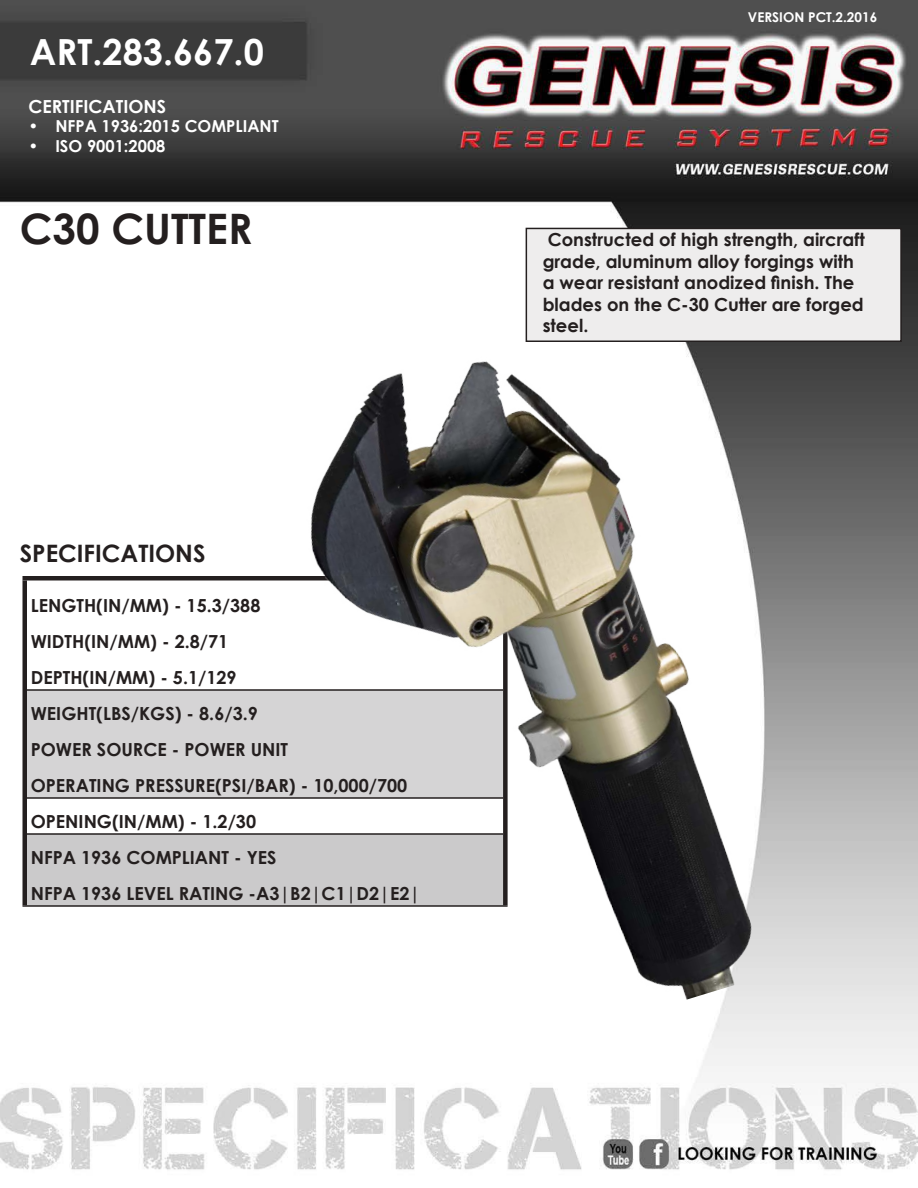
<style>
.page{position:relative;width:918px;height:1188px;background:#fff}
.page>*{position:absolute;margin:0;border:0;box-sizing:border-box;transform-origin:0 0}
.t1{font:700 42px "Century Gothic";color:#241f1f}
.t2{font:700 36px "Century Gothic";color:#fff}
.t3{font:700 24px "Century Gothic";color:#241f1f}
.t4{font:700 18px/36px "Century Gothic";color:#241f1f}
.t5{font:700 18px "Century Gothic";color:#fff}
.t6{font:700 16.5px "Century Gothic";color:#fff}
.t7{font:700 13.5px "Century Gothic";color:#fff}
</style>
<div class="page">
<img style="left:0;top:0;width:918px;height:1170px">
<div style="left:25px;top:690px;width:480px;height:108px;background:#d5d4d5"></div>
<div style="left:25px;top:834px;width:480px;height:72px;background:#cbcacb"></div>
<hr style="left:27px;top:689px;width:476px;height:2px;background:#241f1f">
<hr style="left:27px;top:797px;width:476px;height:2px;background:#241f1f">
<hr style="left:27px;top:833px;width:476px;height:2px;background:#241f1f">
<hr style="left:22px;top:905px;width:486px;height:2px;background:#241f1f">
<hr style="left:22px;top:576px;width:486px;height:4px;background:#241f1f">
<div style="left:22px;top:580px;width:5px;height:110px;background:#241f1f"></div>
<div style="left:22px;top:690px;width:5px;height:108px;background:#241f1f"></div>
<div style="left:22px;top:798px;width:5px;height:36px;background:#241f1f"></div>
<div style="left:22px;top:834px;width:5px;height:71px;background:#241f1f"></div>
<div style="left:526px;top:228px;width:375px;height:113px;background:#eeeded"></div>
<div style="left:526px;top:228px;width:376px;height:114px;border:2px solid #241f1f"></div>
<img style="left:247px;top:270px;width:592px;height:800px">
<h2 class="t2" style="left:30px;top:24px;width:235px">ART.283.667.0</h2>
<p class="t5" style="left:28px;top:92px;width:139px">CERTIFICATIONS</p>
<p class="t6" style="left:28px;top:114px;width:252px">• NFPA 1936:2015 COMPLIANT</p>
<p class="t6" style="left:28px;top:134px;width:139px">• ISO 9001:2008</p>
<h1 class="t1" style="left:20px;top:197px;width:234px">C30 CUTTER</h1>
<h3 class="t3" style="left:20px;top:535px;width:187px">SPECIFICATIONS</h3>
<p class="t4" style="left:31px;top:587px;width:391px">LENGTH(IN/MM) - 15.3/388<br>WIDTH(IN/MM) - 2.8/71<br>DEPTH(IN/MM) - 5.1/129<br>WEIGHT(LBS/KGS) - 8.6/3.9<br>POWER SOURCE - POWER UNIT<br>OPERATING PRESSURE(PSI/BAR) - 10,000/700<br>OPENING(IN/MM) - 1.2/30<br>NFPA 1936 COMPLIANT - YES<br>NFPA 1936 LEVEL RATING -A3|B2|C1|D2|E2|</p>
<p class="t7" style="left:748px;top:7px;width:131px">VERSION PCT.2.2016</p>
<p class="t4" style="left:543px;top:228px;width:324px;line-height:21.6px">Constructed of high strength, aircraft grade, aluminum alloy forgings with a wear resistant anodized finish. The blades on the C-30 Cutter are forged steel.</p>
</div>
